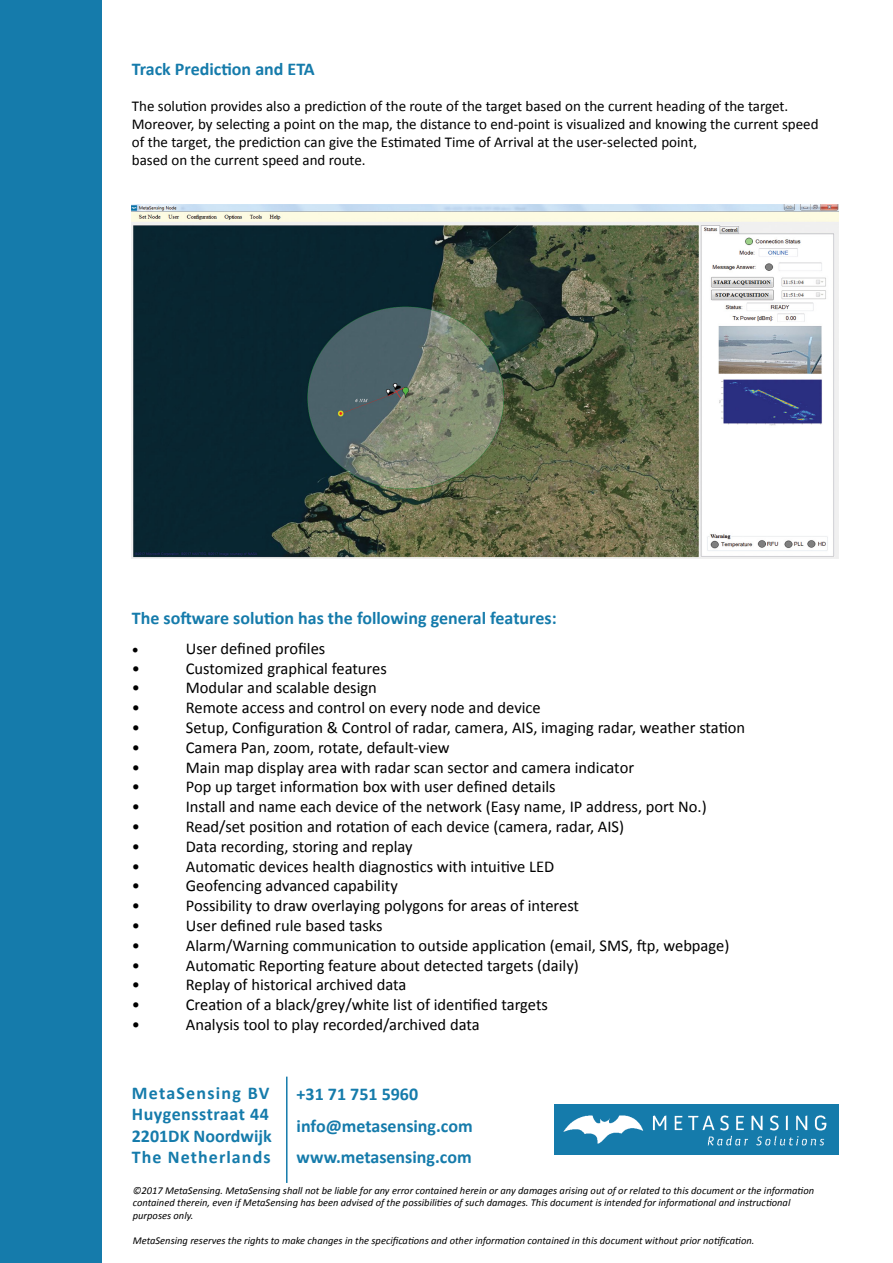
<style>
.page{position:relative;width:893px;height:1263px;background:#fff}
.page>*{position:absolute;margin:0;border:0;box-sizing:border-box;transform-origin:0 0}
.t1{font:700 18px/31.5px "Calibri";color:#157bab}
.t2{font:700 18px/21.6px "Calibri";letter-spacing:.03em;color:#157bab}
.t3{font:18px "Minion Pro";color:#000}
.t4{font:16.5px "Calibri";color:#000}
.t5{font:15px/18px "Calibri";color:#000}
.t6{font:italic 10.5px/12.6px "Calibri";color:#000}
</style>
<div class="page">
<div style="left:0;top:0;width:101px;height:1263px;background:#157bab"></div>
<img style="left:554px;top:1104px;width:285px;height:51px">
<hr style="left:286px;top:1076px;width:2px;height:107px;background:#157bab">
<img style="left:132px;top:204px;width:707px;height:354px">
<p class="t1" style="left:132px;top:53px;width:184px">Track Prediction and ETA</p>
<p class="t5" style="left:132px;top:96px;width:688px">The solution provides also a prediction of the route of the target based on the current heading of the target.<br>Moreover, by selecting a point on the map, the distance to end-point is visualized and knowing the current speed of the target, the prediction can give the Estimated Time of Arrival at the user-selected point,<br>based on the current speed and route.</p>
<p class="t1" style="left:132px;top:601px;width:426px">The software solution has the following general features:</p>
<p class="t3" style="left:132px;top:636px;width:9px">•</p>
<p class="t4" style="left:186px;top:638px;width:141px">User defined profiles</p>
<p class="t4" style="left:132px;top:658px;width:10px">•</p>
<p class="t4" style="left:186px;top:658px;width:202px">Customized graphical features</p>
<p class="t4" style="left:132px;top:678px;width:10px">•</p>
<p class="t4" style="left:186px;top:678px;width:193px">Modular and scalable design</p>
<p class="t4" style="left:132px;top:697px;width:10px">•</p>
<p class="t4" style="left:186px;top:697px;width:356px">Remote access and control on every node and device</p>
<p class="t4" style="left:132px;top:717px;width:10px">•</p>
<p class="t4" style="left:186px;top:717px;width:561px">Setup, Configuration &amp; Control of radar, camera, AIS, imaging radar, weather station</p>
<p class="t4" style="left:132px;top:737px;width:10px">•</p>
<p class="t4" style="left:186px;top:737px;width:265px">Camera Pan, zoom, rotate, default-view</p>
<p class="t4" style="left:132px;top:757px;width:10px">•</p>
<p class="t4" style="left:186px;top:757px;width:450px">Main map display area with radar scan sector and camera indicator</p>
<p class="t4" style="left:132px;top:777px;width:10px">•</p>
<p class="t4" style="left:186px;top:777px;width:371px">Pop up target information box with user defined details</p>
<p class="t4" style="left:132px;top:796px;width:10px">•</p>
<p class="t4" style="left:186px;top:796px;width:522px">Install and name each device of the network (Easy name, IP address, port No.)</p>
<p class="t4" style="left:132px;top:816px;width:10px">•</p>
<p class="t4" style="left:186px;top:816px;width:440px">Read/set position and rotation of each device (camera, radar, AIS)</p>
<p class="t4" style="left:132px;top:836px;width:10px">•</p>
<p class="t4" style="left:186px;top:836px;width:228px">Data recording, storing and replay</p>
<p class="t4" style="left:132px;top:856px;width:10px">•</p>
<p class="t4" style="left:186px;top:856px;width:370px">Automatic devices health diagnostics with intuitive LED</p>
<p class="t4" style="left:132px;top:876px;width:10px">•</p>
<p class="t4" style="left:186px;top:876px;width:214px">Geofencing advanced capability</p>
<p class="t4" style="left:132px;top:895px;width:10px">•</p>
<p class="t4" style="left:186px;top:895px;width:395px">Possibility to draw overlaying polygons for areas of interest</p>
<p class="t4" style="left:132px;top:915px;width:10px">•</p>
<p class="t4" style="left:186px;top:915px;width:198px">User defined rule based tasks</p>
<p class="t4" style="left:132px;top:935px;width:10px">•</p>
<p class="t4" style="left:186px;top:935px;width:545px">Alarm/Warning communication to outside application (email, SMS, ftp, webpage)</p>
<p class="t4" style="left:132px;top:955px;width:10px">•</p>
<p class="t4" style="left:186px;top:955px;width:395px">Automatic Reporting feature about detected targets (daily)</p>
<p class="t4" style="left:132px;top:975px;width:10px">•</p>
<p class="t4" style="left:186px;top:975px;width:222px">Replay of historical archived data</p>
<p class="t4" style="left:132px;top:994px;width:10px">•</p>
<p class="t4" style="left:186px;top:994px;width:364px">Creation of a black/grey/white list of identified targets</p>
<p class="t4" style="left:132px;top:1014px;width:10px">•</p>
<p class="t4" style="left:186px;top:1014px;width:295px">Analysis tool to play recorded/archived data</p>
<p class="t2" style="left:132px;top:1081px;width:141px">MetaSensing BV<br>Huygensstraat 44<br>2201DK Noordwijk<br>The Netherlands</p>
<p class="t1" style="left:297px;top:1077px;width:178px">+31 71 751 5960 info@metasensing.com www.metasensing.com</p>
<p class="t6" style="left:133px;top:1183px;width:683px">©2017 MetaSensing. MetaSensing shall not be liable for any error contained herein or any damages arising out of or related to this document or the information contained therein, even if MetaSensing has been advised of the possibilities of such damages. This document is intended for informational and instructional purposes only.</p>
<p class="t6" style="left:133px;top:1234px;width:623px">MetaSensing reserves the rights to make changes in the specifications and other information contained in this document without prior notification.</p>
</div>
